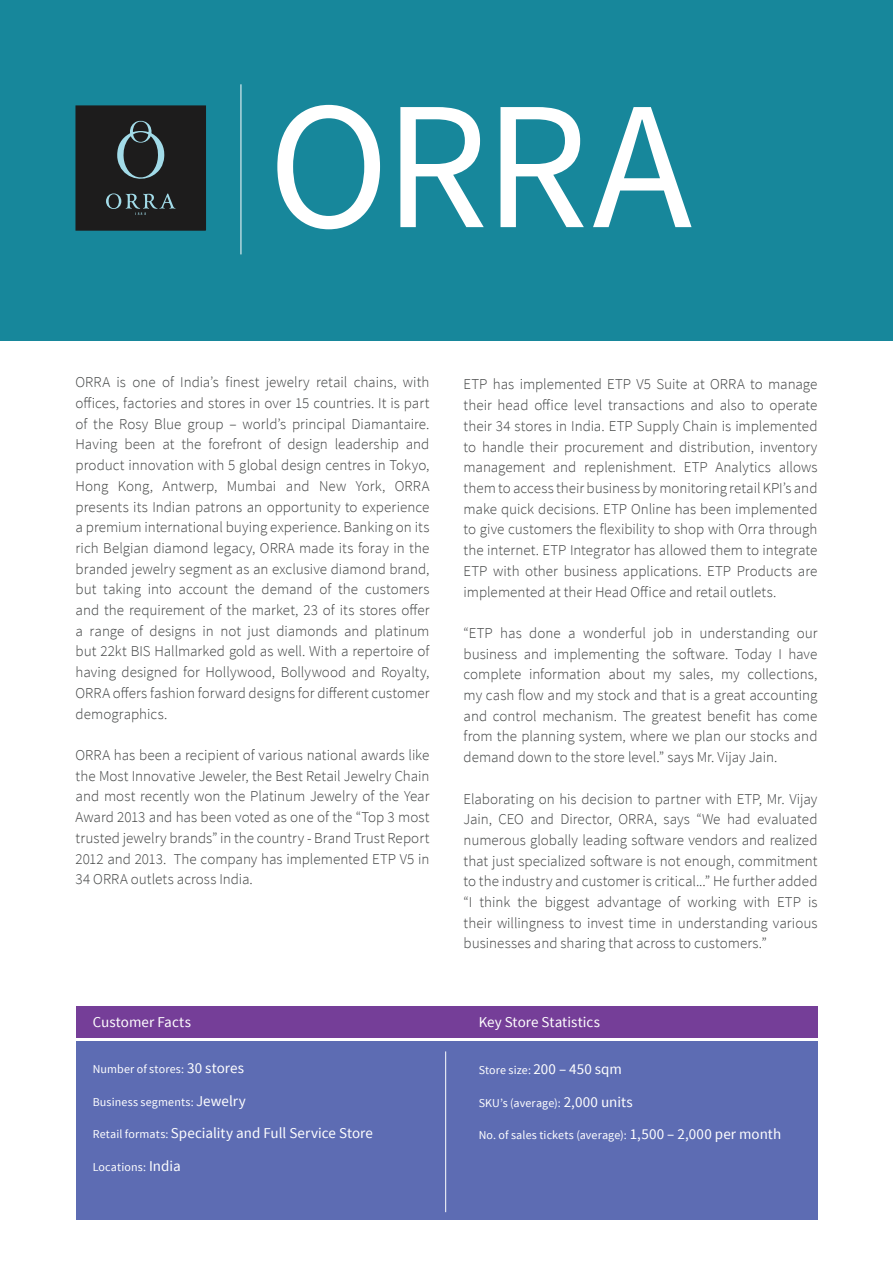
<style>
.page{position:relative;width:893px;height:1263px;background:#fff}
.page>*{position:absolute;margin:0;border:0;box-sizing:border-box;transform-origin:0 0}
.casestudy-heading{font:183px "Source Sans Pro";color:#fff}
.new-case_para{font:300 15px/20.7px "Source Sans Pro";color:#3d3f3f;text-align:justify}
.new-case_para-2{font:15px "Source Sans Pro";color:#fff}
.new-case_para-3{font:12px "Source Sans Pro";letter-spacing:.01em;color:#fff}
.s1{font-size:15px}
.s2{font-size:12px}
</style>
<div class="page">
<div style="left:76px;top:1041px;width:741px;height:178px;background:#5d6cb3"></div>
<div style="left:76px;top:1007px;width:741px;height:31px;background:#753e98"></div>
<hr style="left:445px;top:1051px;width:1px;height:161px;background:#fff">
<div style="left:0;top:0;width:893px;height:340px;background:#17879b"></div>
<hr style="left:241px;top:84px;width:1px;height:170px;background:#fff">
<svg style="left:75px;top:105px;width:131px;height:126px;background:#242829"></svg>
<p class="casestudy-heading" style="left:268px;top:53px;width:425px">ORRA</p>
<p class="new-case_para" style="left:76px;top:372px;width:355px">ORRA is one of India’s finest jewelry retail chains, with offices, factories and stores in over 15 countries. It is part of the Rosy Blue group – world’s principal Diamantaire.<br>Having been at the forefront of design leadership and product innovation with 5 global design centres in Tokyo, Hong Kong, Antwerp, Mumbai and New York, ORRA presents its Indian patrons an opportunity to experience a premium international buying experience. Banking on its rich Belgian diamond legacy, ORRA made its foray in the branded jewelry segment as an exclusive diamond brand, but taking into account the demand of the customers and the requirement of the market, 23 of its stores offer a range of designs in not just diamonds and platinum but 22kt BIS Hallmarked gold as well. With a repertoire of having designed for Hollywood, Bollywood and Royalty, ORRA offers fashion forward designs for different customer demographics.</p>
<p class="new-case_para" style="left:76px;top:745px;width:355px">ORRA has been a recipient of various national awards like the Most Innovative Jeweler, the Best Retail Jewelry Chain and most recently won the Platinum Jewelry of the Year Award 2013 and has been voted as one of the “Top 3 most trusted jewelry brands” in the country - Brand Trust Report 2012 and 2013. The company has implemented ETP V5 in 34 ORRA outlets across India.</p>
<p class="new-case_para-2" style="left:93px;top:1012px;width:100px">Customer Facts</p>
<p class="new-case_para-3" style="left:93px;top:1062px;width:153px">Number of stores: <span class="s1">30 stores</span></p>
<p class="new-case_para-3" style="left:93px;top:1094px;width:155px">Business segments: <span class="s1">Jewelry</span></p>
<p class="new-case_para-2" style="left:93px;top:1124px;width:282px"><span class="s2">Retail formats:</span> Speciality and Full Service Store</p>
<p class="new-case_para-3" style="left:93px;top:1159px;width:90px">Locations: <span class="s1">India</span></p>
<p class="new-case_para" style="left:464px;top:374px;width:355px">ETP has implemented ETP V5 Suite at ORRA to manage their head office level transactions and also to operate their 34 stores in India. ETP Supply Chain is implemented to handle their procurement and distribution, inventory management and replenishment. ETP Analytics allows them to access their business by monitoring retail KPI’s and make quick decisions. ETP Online has been implemented to give customers the flexibility to shop with Orra through the internet. ETP Integrator has allowed them to integrate ETP with other business applications. ETP Products are implemented at their Head Office and retail outlets.</p>
<p class="new-case_para" style="left:464px;top:623px;width:355px">“ETP has done a wonderful job in understanding our business and implementing the software. Today I have complete information about my sales, my collections, my cash flow and my stock and that is a great accounting and control mechanism. The greatest benefit has come from the planning system, where we plan our stocks and demand down to the store level.” says Mr. Vijay Jain.</p>
<p class="new-case_para" style="left:464px;top:788px;width:355px">Elaborating on his decision to partner with ETP, Mr. Vijay Jain, CEO and Director, ORRA, says “We had evaluated numerous globally leading software vendors and realized that just specialized software is not enough, commitment to the industry and customer is critical...” He further added “I think the biggest advantage of working with ETP is their willingness to invest time in understanding various businesses and sharing that across to customers.”</p>
<p class="new-case_para-2" style="left:479px;top:1013px;width:123px">Key Store Statistics</p>
<p class="new-case_para-3" style="left:479px;top:1063px;width:145px">Store size: <span class="s1">200 – 450 sqm</span></p>
<p class="new-case_para-3" style="left:479px;top:1095px;width:156px">SKU’s (average): <span class="s1">2,000 units</span></p>
<p class="new-case_para-3" style="left:479px;top:1127px;width:304px">No. of sales tickets (average): <span class="s1">1,500 – 2,000 per month</span></p>
</div>
